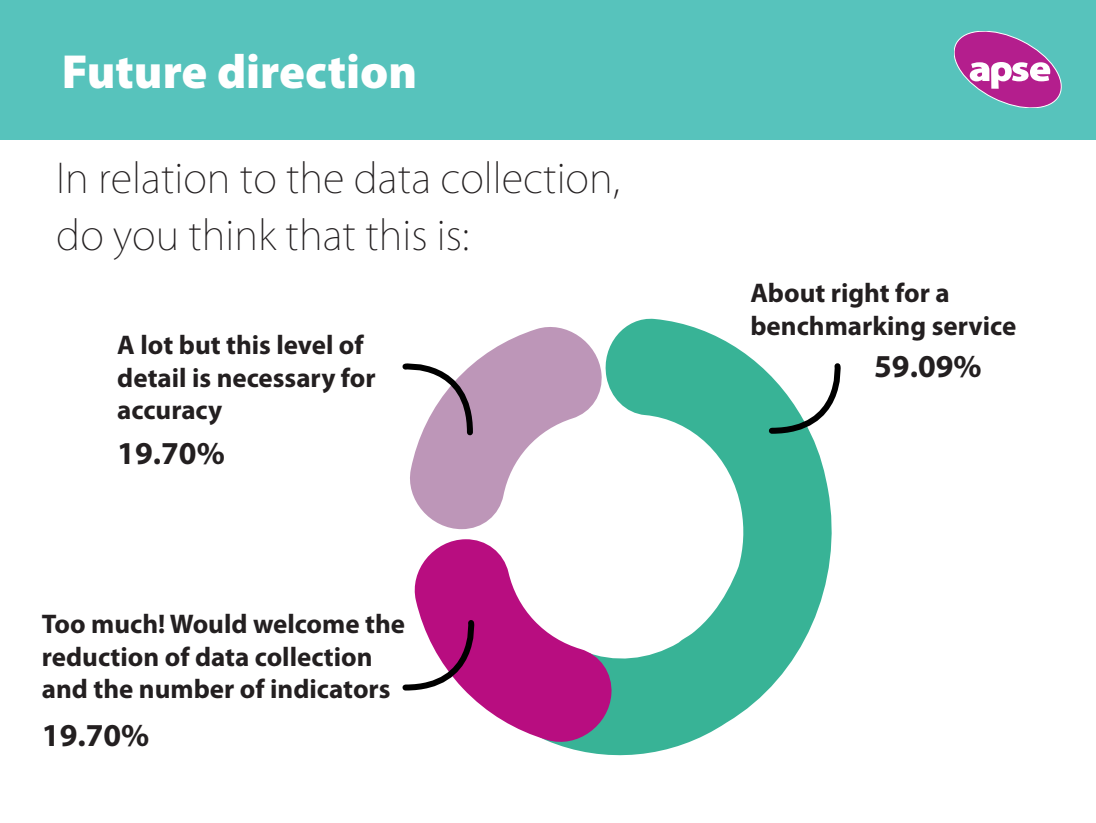
<style>
.page{position:relative;width:1096px;height:823px;background:#fff}
.page>*{position:absolute;margin:0;border:0;box-sizing:border-box;transform-origin:0 0}
.t1{font:900 48px "Myriad Pro";color:#fff}
.t2{font:200 40px "Koz Go Pro";color:#231f20}
.t3{font:700 32px "Myriad Pro";color:#231f20}
.t4{font:700 27px/32.4px "Myriad Pro";color:#231f20}
</style>
<div class="page">
<div style="left:0;top:0;width:1096px;height:139px;background:#57c3bc"></div>
<svg style="left:954px;top:31px;width:107px;height:77px"></svg>
<svg style="left:410px;top:339px;width:101px;height:190px;fill:#bd96b8"></svg>
<svg style="left:511px;top:318px;width:321px;height:438px"></svg>
<svg style="left:414px;top:538px;width:199px;height:210px;fill:#b80d80"></svg>
<svg style="left:766px;top:360px;width:75px;height:76px"></svg>
<svg style="left:402px;top:360px;width:74px;height:78px"></svg>
<svg style="left:402px;top:616px;width:75px;height:77px"></svg>
<p class="t1" style="left:62px;top:39px;width:357px">Future direction</p>
<p class="t2" style="left:56px;top:152px;width:565px">In relation to the data collection,</p>
<p class="t2" style="left:56px;top:209px;width:414px">do you think that this is:</p>
<p class="t4" style="left:117px;top:328px;width:260px">A lot but this level of detail is necessary for accuracy</p>
<p class="t3" style="left:117px;top:432px;width:109px">19.70%</p>
<p class="t4" style="left:42px;top:606px;width:365px">Too much! Would welcome the reduction of data collection and the number of indicators</p>
<p class="t3" style="left:42px;top:714px;width:109px">19.70%</p>
<p class="t4" style="left:750px;top:276px;width:267px">About right for a benchmarking service</p>
<p class="t3" style="left:874px;top:344px;width:109px">59.09%</p>
</div>
